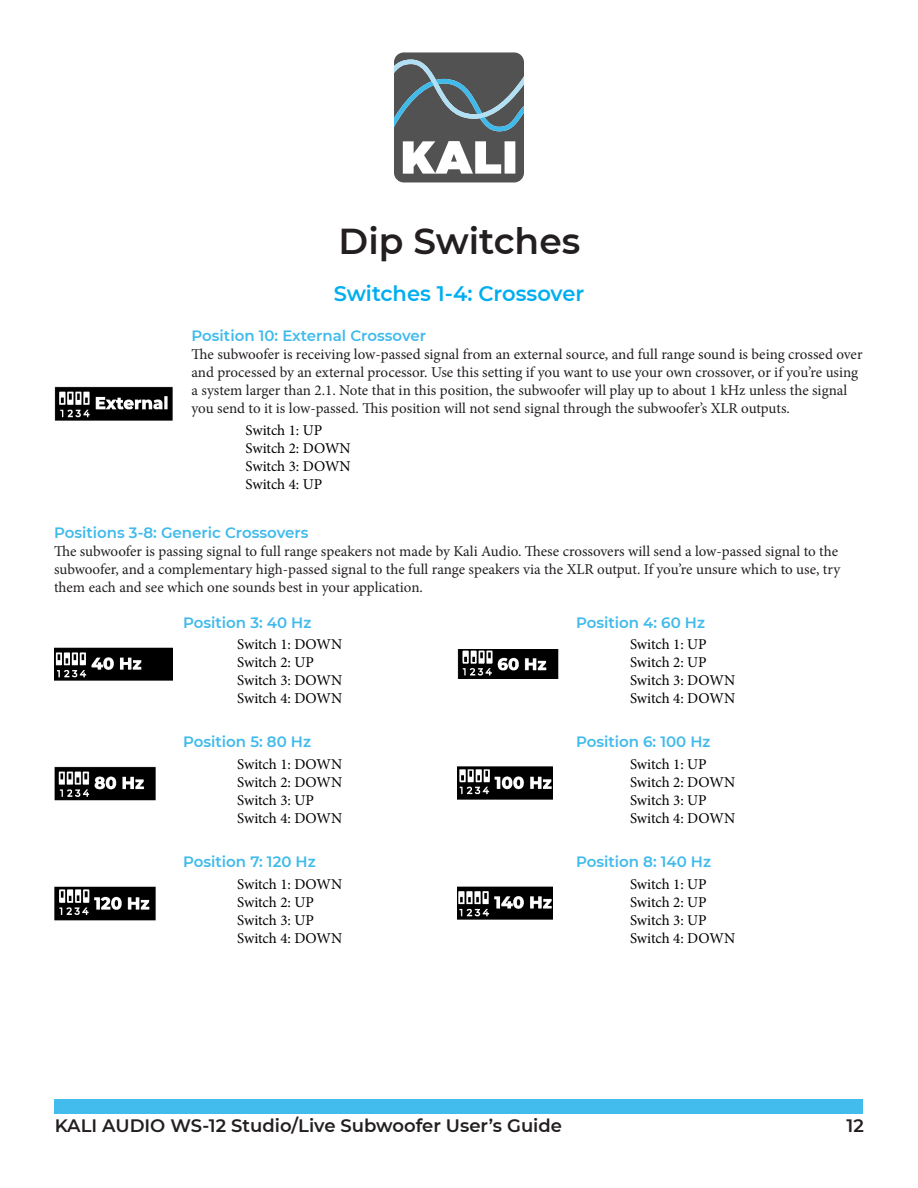
<style>
.page{position:relative;width:918px;height:1188px;background:#fff}
.page>*{position:absolute;margin:0;border:0;box-sizing:border-box;transform-origin:0 0}
.t1{font:600 36px "Montserrat";color:#231f20}
.t2{font:600 21px "Montserrat";color:#00aeef}
.t3{font:600 18px "Montserrat";color:#231f20}
.t4{font:15px/18px "Minion Pro";color:#231f20}
.t5{font:15px "Minion Pro";letter-spacing:-.005em;color:#000}
.t6{font:600 15px "Montserrat";color:#3fbaeb}
</style>
<div class="page">
<div style="left:54px;top:1100px;width:808px;height:14px;background:#42bced"></div>
<svg style="left:394px;top:52px;width:130px;height:130px;background:#6f777a"></svg>
<img style="left:55px;top:387px;width:118px;height:33px">
<img style="left:55px;top:647px;width:118px;height:34px">
<img style="left:458px;top:650px;width:101px;height:28px">
<img style="left:54px;top:767px;width:102px;height:34px">
<img style="left:458px;top:767px;width:95px;height:33px">
<img style="left:54px;top:887px;width:102px;height:33px">
<img style="left:458px;top:887px;width:95px;height:33px">
<p class="t1" style="left:339px;top:216px;width:243px">Dip Switches</p>
<p class="t2" style="left:334px;top:279px;width:252px">Switches 1-4: Crossover</p>
<p class="t6" style="left:192px;top:325px;width:236px">Position 10: External Crossover</p>
<p class="t4" style="left:192px;top:346px;width:673px">The subwoofer is receiving low-passed signal from an external source, and full range sound is being crossed over and processed by an external processor. Use this setting if you want to use your own crossover, or if you’re using a system larger than 2.1. Note that in this position, the subwoofer will play up to about 1 kHz unless the signal you send to it is low-passed. This position will not send signal through the subwoofer’s XLR outputs.</p>
<p class="t5" style="left:246px;top:420px;width:78px">Switch 1: UP</p>
<p class="t5" style="left:246px;top:438px;width:107px">Switch 2: DOWN</p>
<p class="t5" style="left:246px;top:456px;width:107px">Switch 3: DOWN</p>
<p class="t5" style="left:246px;top:474px;width:78px">Switch 4: UP</p>
<p class="t6" style="left:54px;top:522px;width:256px">Positions 3-8: Generic Crossovers</p>
<p class="t4" style="left:54px;top:542px;width:788px">The subwoofer is passing signal to full range speakers not made by Kali Audio. These crossovers will send a low-passed signal to the subwoofer, and a complementary high-passed signal to the full range speakers via the XLR output. If you’re unsure which to use, try them each and see which one sounds best in your application.</p>
<p class="t6" style="left:183px;top:612px;width:130px">Position 3: 40 Hz</p>
<p class="t5" style="left:237px;top:634px;width:107px">Switch 1: DOWN</p>
<p class="t5" style="left:237px;top:652px;width:78px">Switch 2: UP</p>
<p class="t5" style="left:237px;top:670px;width:107px">Switch 3: DOWN</p>
<p class="t5" style="left:237px;top:688px;width:107px">Switch 4: DOWN</p>
<p class="t6" style="left:576px;top:612px;width:131px">Position 4: 60 Hz</p>
<p class="t5" style="left:630px;top:634px;width:78px">Switch 1: UP</p>
<p class="t5" style="left:630px;top:652px;width:78px">Switch 2: UP</p>
<p class="t5" style="left:630px;top:670px;width:107px">Switch 3: DOWN</p>
<p class="t5" style="left:630px;top:688px;width:107px">Switch 4: DOWN</p>
<p class="t6" style="left:183px;top:731px;width:129px">Position 5: 80 Hz</p>
<p class="t5" style="left:237px;top:754px;width:107px">Switch 1: DOWN</p>
<p class="t5" style="left:237px;top:772px;width:107px">Switch 2: DOWN</p>
<p class="t5" style="left:237px;top:790px;width:78px">Switch 3: UP</p>
<p class="t5" style="left:237px;top:808px;width:107px">Switch 4: DOWN</p>
<p class="t6" style="left:183px;top:851px;width:134px">Position 7: 120 Hz</p>
<p class="t5" style="left:237px;top:874px;width:107px">Switch 1: DOWN</p>
<p class="t5" style="left:237px;top:892px;width:78px">Switch 2: UP</p>
<p class="t5" style="left:237px;top:910px;width:78px">Switch 3: UP</p>
<p class="t5" style="left:237px;top:928px;width:107px">Switch 4: DOWN</p>
<p class="t6" style="left:576px;top:731px;width:136px">Position 6: 100 Hz</p>
<p class="t5" style="left:630px;top:754px;width:78px">Switch 1: UP</p>
<p class="t5" style="left:630px;top:772px;width:107px">Switch 2: DOWN</p>
<p class="t5" style="left:630px;top:790px;width:78px">Switch 3: UP</p>
<p class="t5" style="left:630px;top:808px;width:107px">Switch 4: DOWN</p>
<p class="t6" style="left:576px;top:851px;width:137px">Position 8: 140 Hz</p>
<p class="t5" style="left:630px;top:874px;width:78px">Switch 1: UP</p>
<p class="t5" style="left:630px;top:892px;width:78px">Switch 2: UP</p>
<p class="t5" style="left:630px;top:910px;width:78px">Switch 3: UP</p>
<p class="t5" style="left:630px;top:928px;width:107px">Switch 4: DOWN</p>
<p class="t3" style="left:55px;top:1112px;width:509px">KALI AUDIO WS-12 Studio/Live Subwoofer User’s Guide</p>
<p class="t3" style="left:847px;top:1112px;width:19px">12</p>
</div>
